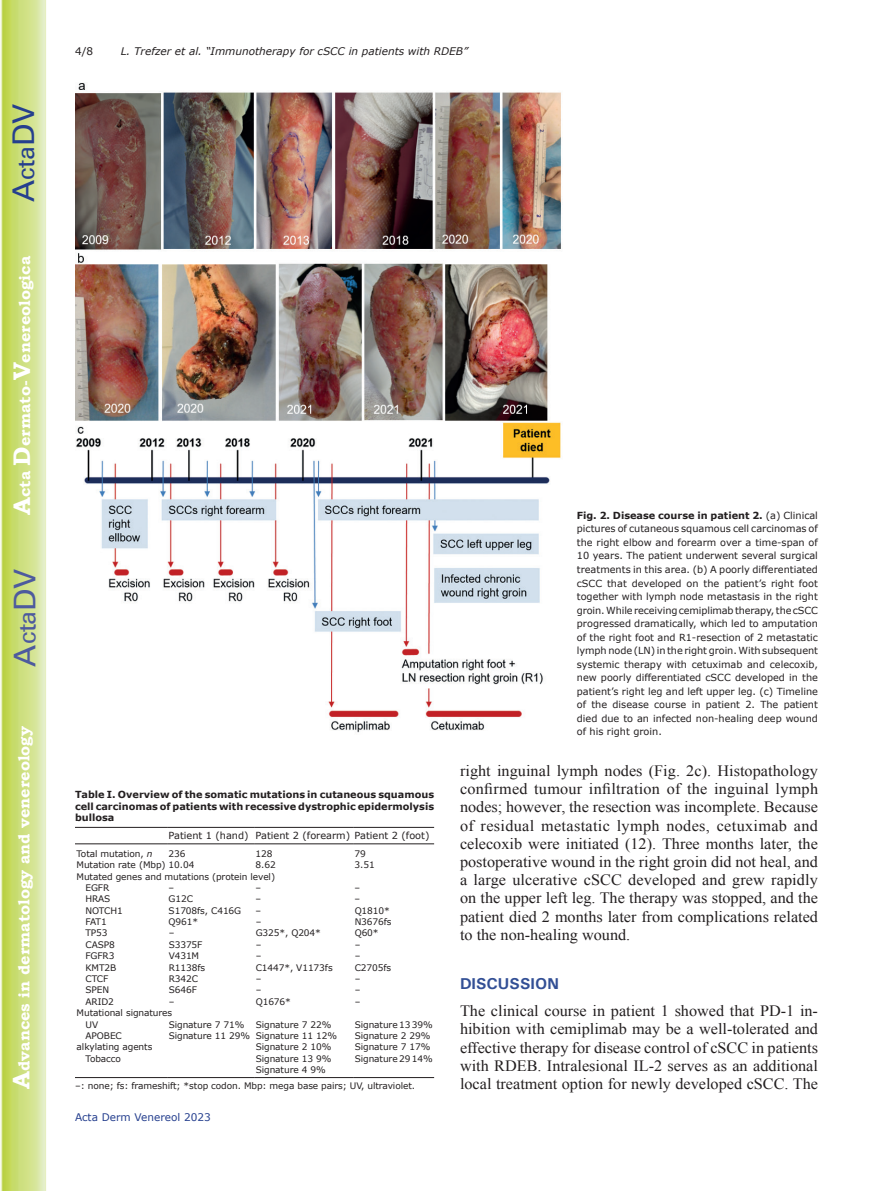
<style>
.page{position:relative;width:893px;height:1191px;background:#fff}
.page>*{position:absolute;margin:0;border:0;box-sizing:border-box;transform-origin:0 0}
.t1{font:30px "Univers";color:#4d5a9e}
.t2{font:30px "Univers";color:#253f8e}
.t3{font:15.75px/18.1px "Times New Roman";color:#231f20;text-align:justify}
.t4{font:700 15.75px "Bookman Old Style";color:#fff}
.t5{font:700 15.75px "Univers";color:#324f95}
.t6{font:italic 10.5px "Verdana";color:#231f20}
.t7{font:10.5px "Verdana";color:#253f8e}
.t8{font:10.5px "Verdana";color:#231f20}
.t9{font:9.75px/13.5px "Verdana";color:#231f20;text-align:justify}
.t10{font:700 9.75px/11.7px "Verdana";color:#231f20;text-align:justify}
.t11{font:9px/11.4px "Verdana";letter-spacing:-.01em;color:#231f20}
.s1{font-size:24px}
.s2{font-weight:700}
.s3{font-style:italic}
</style>
<div class="page">
<svg style="left:1px;top:0;width:45px;height:1191px;background:#cfe084"></svg>
<hr style="left:75px;top:827px;width:92px;height:1px;background:#231f20">
<hr style="left:167px;top:827px;width:87px;height:1px;background:#231f20">
<hr style="left:254px;top:827px;width:99px;height:1px;background:#231f20">
<hr style="left:353px;top:827px;width:81px;height:1px;background:#231f20">
<hr style="left:75px;top:843px;width:92px;height:1px;background:#231f20">
<hr style="left:167px;top:843px;width:87px;height:1px;background:#231f20">
<hr style="left:254px;top:843px;width:99px;height:1px;background:#231f20">
<hr style="left:353px;top:843px;width:81px;height:1px;background:#231f20">
<hr style="left:75px;top:1077px;width:92px;height:1px;background:#231f20">
<hr style="left:167px;top:1077px;width:87px;height:1px;background:#231f20">
<hr style="left:254px;top:1077px;width:99px;height:1px;background:#231f20">
<hr style="left:353px;top:1077px;width:81px;height:1px;background:#231f20">
<img style="left:75px;top:83px;width:486px;height:650px">
<h1 class="t2" style="left:6px;top:202px;width:100px;rotate:-90deg">A<span class="s1">cta</span>DV</h1>
<h2 class="t4" style="left:15px;top:515px;width:260px;rotate:-90deg"><span class="s1">A</span>cta <span class="s1">D</span>ermato-<span class="s1">V</span>enereologica</h2>
<h1 class="t1" style="left:7px;top:666px;width:100px;rotate:-90deg">A<span class="s1">cta</span>DV</h1>
<h2 class="t4" style="left:15px;top:1088px;width:364px;rotate:-90deg"><span class="s1">A</span>dvances in dermatology and venereology</h2>
<p class="t8" style="left:75px;top:44px;width:20px">4/8</p>
<p class="t6" style="left:121px;top:44px;width:349px">L. Trefzer et al. “Immunotherapy for cSCC in patients with RDEB”</p>
<p class="t9" style="left:577px;top:509px;width:243px"><span class="s2">Fig. 2. Disease course in patient 2.</span> (a) Clinical pictures of cutaneous squamous cell carcinomas of the right elbow and forearm over a time-span of 10 years. The patient underwent several surgical treatments in this area. (b) A poorly differentiated cSCC that developed on the patient’s right foot together with lymph node metastasis in the right groin. While receiving cemiplimab therapy, the cSCC progressed dramatically, which led to amputation of the right foot and R1-resection of 2 metastatic lymph node (LN) in the right groin. With subsequent systemic therapy with cetuximab and celecoxib, new poorly differentiated cSCC developed in the patient’s right leg and left upper leg. (c) Timeline of the disease course in patient 2. The patient died due to an infected non-healing deep wound of his right groin.</p>
<p class="t10" style="left:75px;top:788px;width:361px">Table I. Overview of the somatic mutations in cutaneous squamous cell carcinomas of patients with recessive dystrophic epidermolysis bullosa</p>
<p class="t9" style="left:169px;top:829px;width:262px">Patient 1 (hand) Patient 2 (forearm) Patient 2 (foot)</p>
<p class="t11" style="left:76px;top:848px;width:77px">Total mutation, <span class="s3">n</span></p>
<p class="t11" style="left:169px;top:848px;width:18px">236</p>
<p class="t11" style="left:256px;top:848px;width:18px">128</p>
<p class="t11" style="left:355px;top:848px;width:13px">79</p>
<p class="t11" style="left:77px;top:859px;width:119px">Mutation rate (Mbp) 10.04</p>
<p class="t11" style="left:256px;top:859px;width:22px">8.62</p>
<p class="t11" style="left:355px;top:859px;width:22px">3.51</p>
<p class="t11" style="left:85px;top:870px;width:191px;text-indent:-9px">Mutated genes and mutations (protein level)<br>EGFR</p>
<p class="t11" style="left:169px;top:882px;width:7px">–</p>
<p class="t11" style="left:256px;top:882px;width:7px">–</p>
<p class="t11" style="left:355px;top:882px;width:7px">–</p>
<p class="t11" style="left:85px;top:893px;width:27px">HRAS</p>
<p class="t11" style="left:169px;top:893px;width:26px">G12C</p>
<p class="t11" style="left:256px;top:893px;width:7px">–</p>
<p class="t11" style="left:355px;top:893px;width:7px">–</p>
<p class="t11" style="left:85px;top:905px;width:39px">NOTCH1</p>
<p class="t11" style="left:169px;top:905px;width:74px">S1708fs, C416G</p>
<p class="t11" style="left:256px;top:905px;width:7px">–</p>
<p class="t11" style="left:355px;top:905px;width:37px">Q1810*</p>
<p class="t11" style="left:85px;top:916px;width:23px">FAT1</p>
<p class="t11" style="left:169px;top:916px;width:31px">Q961*</p>
<p class="t11" style="left:256px;top:916px;width:7px">–</p>
<p class="t11" style="left:355px;top:916px;width:38px">N3676fs</p>
<p class="t11" style="left:85px;top:927px;width:24px">TP53</p>
<p class="t11" style="left:169px;top:927px;width:7px">–</p>
<p class="t11" style="left:256px;top:927px;width:67px">G325*, Q204*</p>
<p class="t11" style="left:355px;top:927px;width:25px">Q60*</p>
<p class="t11" style="left:85px;top:939px;width:31px">CASP8</p>
<p class="t11" style="left:169px;top:939px;width:35px">S3375F</p>
<p class="t11" style="left:256px;top:939px;width:7px">–</p>
<p class="t11" style="left:355px;top:939px;width:7px">–</p>
<p class="t11" style="left:85px;top:950px;width:30px">FGFR3</p>
<p class="t11" style="left:169px;top:950px;width:32px">V431M</p>
<p class="t11" style="left:256px;top:950px;width:7px">–</p>
<p class="t11" style="left:355px;top:950px;width:7px">–</p>
<p class="t11" style="left:85px;top:961px;width:32px">KMT2B</p>
<p class="t11" style="left:169px;top:961px;width:38px">R1138fs</p>
<p class="t11" style="left:256px;top:961px;width:78px">C1447*, V1173fs</p>
<p class="t11" style="left:355px;top:961px;width:38px">C2705fs</p>
<p class="t11" style="left:85px;top:973px;width:24px">CTCF</p>
<p class="t11" style="left:169px;top:973px;width:31px">R342C</p>
<p class="t11" style="left:256px;top:973px;width:7px">–</p>
<p class="t11" style="left:355px;top:973px;width:7px">–</p>
<p class="t11" style="left:86px;top:984px;width:25px">SPEN</p>
<p class="t11" style="left:169px;top:984px;width:30px">S646F</p>
<p class="t11" style="left:256px;top:984px;width:7px">–</p>
<p class="t11" style="left:355px;top:984px;width:7px">–</p>
<p class="t11" style="left:86px;top:996px;width:30px">ARID2</p>
<p class="t11" style="left:169px;top:996px;width:7px">–</p>
<p class="t11" style="left:256px;top:996px;width:37px">Q1676*</p>
<p class="t11" style="left:355px;top:996px;width:7px">–</p>
<p class="t11" style="left:86px;top:1007px;width:88px;text-indent:-9px">Mutational signatures<br>UV</p>
<p class="t11" style="left:169px;top:1018px;width:77px">Signature 7 71%</p>
<p class="t11" style="left:256px;top:1018px;width:77px">Signature 7 22%</p>
<p class="t11" style="left:355px;top:1018px;width:80px">Signature 13 39%</p>
<p class="t11" style="left:86px;top:1030px;width:38px">APOBEC</p>
<p class="t11" style="left:169px;top:1030px;width:170px">Signature 11 29% Signature 11 12%</p>
<p class="t11" style="left:355px;top:1030px;width:77px">Signature 2 29%</p>
<p class="t11" style="left:77px;top:1041px;width:77px">alkylating agents</p>
<p class="t11" style="left:256px;top:1041px;width:77px">Signature 2 10%</p>
<p class="t11" style="left:355px;top:1041px;width:77px">Signature 7 17%</p>
<p class="t11" style="left:86px;top:1053px;width:37px">Tobacco</p>
<p class="t11" style="left:256px;top:1053px;width:77px">Signature 13 9%</p>
<p class="t11" style="left:355px;top:1053px;width:80px">Signature 29 14%</p>
<p class="t11" style="left:75px;top:1062px;width:341px;line-height:15.9px;text-indent:181px">Signature 4 9%<br>–: none; fs: frameshift; *stop codon. Mbp: mega base pairs; UV, ultraviolet.</p>
<p class="t7" style="left:75px;top:1110px;width:137px">Acta Derm Venereol 2023</p>
<p class="t3" style="left:460px;top:761px;width:360px">right inguinal lymph nodes (Fig. 2c). Histopathology confirmed tumour infiltration of the inguinal lymph nodes; however, the resection was incomplete. Because of residual metastatic lymph nodes, cetuximab and celecoxib were initiated (12). Three months later, the postoperative wound in the right groin did not heal, and a large ulcerative cSCC developed and grew rapidly on the upper left leg. The therapy was stopped, and the patient died 2 months later from complications related to the non-healing wound.</p>
<h2 class="t5" style="left:460px;top:973px;width:100px">DISCUSSION</h2>
<p class="t3" style="left:460px;top:1001px;width:360px">The clinical course in patient 1 showed that PD-1 in&shy;hibition with cemiplimab may be a well-tolerated and effective therapy for disease control of cSCC in patients with RDEB. Intralesional IL-2 serves as an additional local treatment option for newly developed cSCC. The</p>
</div>
